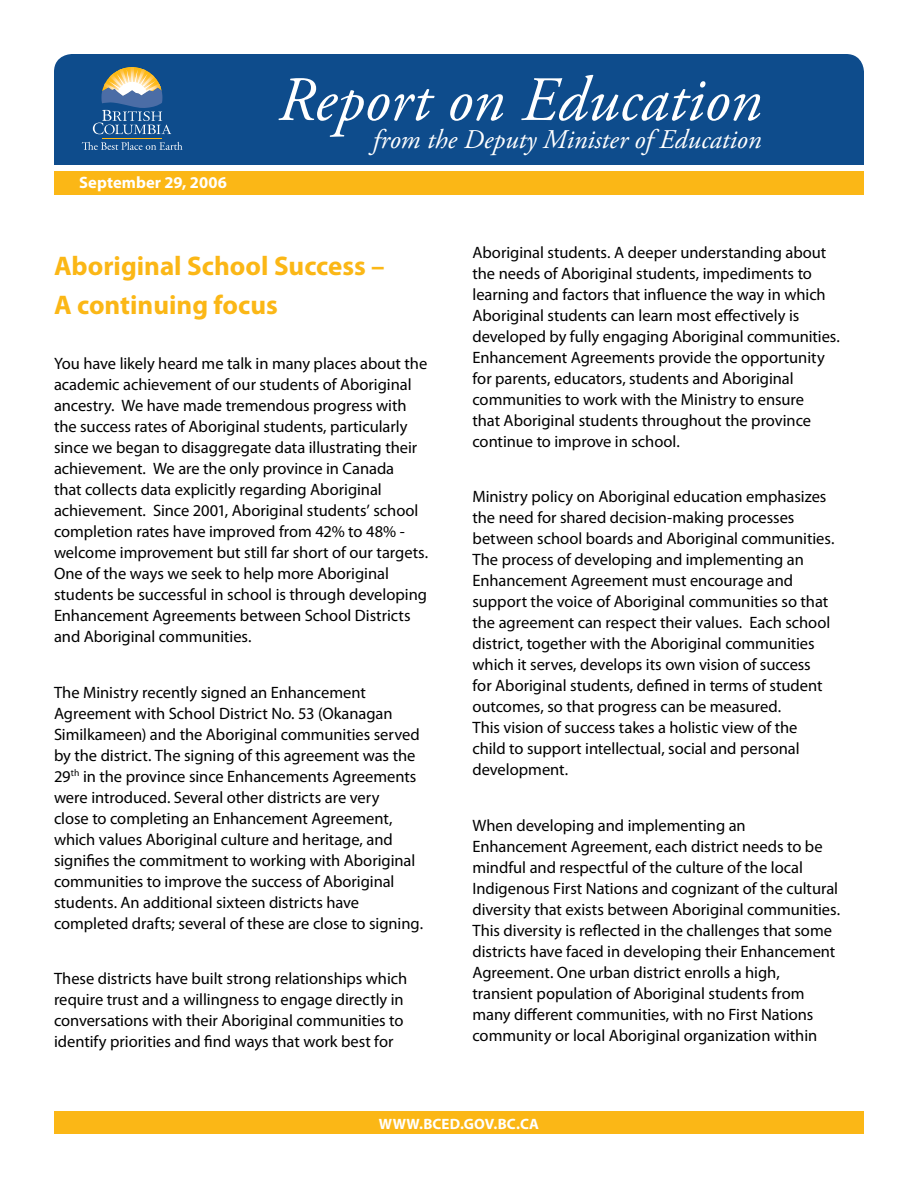
<style>
.page{position:relative;width:918px;height:1188px;background:#fff}
.page>*{position:absolute;margin:0;border:0;box-sizing:border-box;transform-origin:0 0}
.t1{font:italic 63px "Adobe Garamond Pro";letter-spacing:.005em;color:#fff}
.t2{font:700 27px/38.2px "Myriad Pro";color:#fbb716}
.t3{font:italic 27px "Adobe Garamond Pro";color:#fff}
.t4{font:16.5px/21px "Myriad Pro";letter-spacing:-.005em;color:#000}
.t5{font:700 16.5px "Myriad Pro";letter-spacing:.005em;color:#fff}
.t6{font:700 15px "Myriad Pro";letter-spacing:.01em;color:#fff}
</style>
<div class="page">
<div style="left:54px;top:54px;width:810px;height:111px;background:#0e4c8c"></div>
<div style="left:54px;top:171px;width:810px;height:24px;background:#fbb716"></div>
<div style="left:54px;top:1112px;width:810px;height:22px;background:#fbb716"></div>
<hr style="left:102px;top:138px;width:60px;height:1px;background:#fdb813">
<svg style="left:93px;top:67px;width:78px;height:67px;background:#5a7b96"></svg>
<svg style="left:82px;top:142px;width:101px;height:8px"></svg>
<p class="t5" style="left:79px;top:172px;width:149px">September 29, 2006</p>
<h1 class="t1" style="left:278px;top:62px;width:485px">Report on Education</h1>
<h2 class="t3" style="left:373px;top:123px;width:390px">from the Deputy Minister of Education</h2>
<h2 class="t2" style="left:54px;top:246px;width:332px">Aboriginal School Success –<br>A continuing focus</h2>
<p class="t4" style="left:54px;top:353px;width:376px">You have likely heard me talk in many places about the academic achievement of our students of Aboriginal ancestry. We have made tremendous progress with the success rates of Aboriginal students, particularly since we began to disaggregate data illustrating their achievement. We are the only province in Canada<br>that collects data explicitly regarding Aboriginal achievement. Since 2001, Aboriginal students’ school completion rates have improved from 42% to 48% - welcome improvement but still far short of our targets.<br>One of the ways we seek to help more Aboriginal students be successful in school is through developing Enhancement Agreements between School Districts and Aboriginal communities.</p>
<p class="t4" style="left:54px;top:681px;width:371px">The Ministry recently signed an Enhancement Agreement with School District No. 53 (Okanagan Similkameen) and the Aboriginal communities served by the district. The signing of this agreement was the 29<sup>th</sup> in the province since Enhancements Agreements were introduced. Several other districts are very<br>close to completing an Enhancement Agreement, which values Aboriginal culture and heritage, and signifies the commitment to working with Aboriginal communities to improve the success of Aboriginal students. An additional sixteen districts have completed drafts; several of these are close to signing.</p>
<p class="t4" style="left:54px;top:968px;width:355px">These districts have built strong relationships which require trust and a willingness to engage directly in conversations with their Aboriginal communities to identify priorities and find ways that work best for</p>
<p class="t4" style="left:472px;top:242px;width:369px">Aboriginal students. A deeper understanding about the needs of Aboriginal students, impediments to learning and factors that influence the way in which Aboriginal students can learn most effectively is developed by fully engaging Aboriginal communities.<br>Enhancement Agreements provide the opportunity for parents, educators, students and Aboriginal communities to work with the Ministry to ensure<br>that Aboriginal students throughout the province continue to improve in school.</p>
<p class="t4" style="left:472px;top:486px;width:363px">Ministry policy on Aboriginal education emphasizes the need for shared decision-making processes between school boards and Aboriginal communities.<br>The process of developing and implementing an Enhancement Agreement must encourage and support the voice of Aboriginal communities so that the agreement can respect their values. Each school district, together with the Aboriginal communities which it serves, develops its own vision of success<br>for Aboriginal students, defined in terms of student outcomes, so that progress can be measured.<br>This vision of success takes a holistic view of the child to support intellectual, social and personal development.</p>
<p class="t4" style="left:472px;top:815px;width:369px">When developing and implementing an Enhancement Agreement, each district needs to be mindful and respectful of the culture of the local Indigenous First Nations and cognizant of the cultural diversity that exists between Aboriginal communities.<br>This diversity is reflected in the challenges that some districts have faced in developing their Enhancement Agreement. One urban district enrolls a high, transient population of Aboriginal students from many different communities, with no First Nations community or local Aboriginal organization within</p>
<p class="t6" style="left:379px;top:1114px;width:162px">WWW.BCED.GOV.BC.CA</p>
</div>
